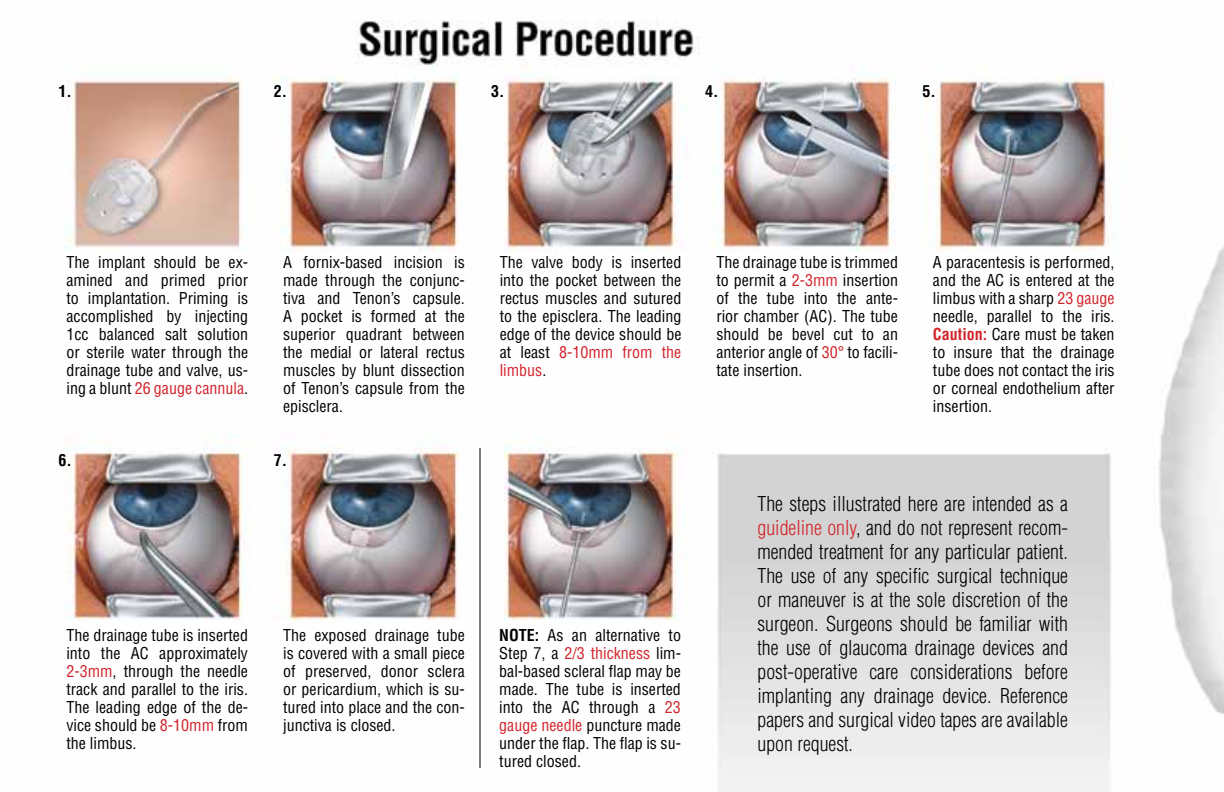
<style>
.page{position:relative;width:1224px;height:792px;background:#fff}
.page>*{position:absolute;margin:0;border:0;box-sizing:border-box;transform-origin:0 0}
.t1{font:300 condensed 20px/24px "Helvetica";color:#000;text-align:justify}
.t2{font:condensed 16px/18px "Helvetica";color:#000;text-align:justify}
.t3{font:700 condensed 16px "Helvetica";color:#000}
.s1{color:#d2232a}
.s2{font-weight:700}
.s3{font-weight:700;color:#d2232a}
</style>
<div class="page">
<img style="left:66px;top:20px;width:1158px;height:772px">
<hr style="left:480px;top:448px;width:1px;height:320px;background:#000">
<p class="t3" style="left:59px;top:81px;width:15px">1.</p>
<p class="t3" style="left:274px;top:81px;width:15px">2.</p>
<p class="t3" style="left:491px;top:81px;width:15px">3.</p>
<p class="t3" style="left:705px;top:81px;width:15px">4.</p>
<p class="t3" style="left:923px;top:81px;width:15px">5.</p>
<p class="t2" style="left:66px;top:253px;width:183px">The implant should be ex&shy;amined and primed prior to implantation. Priming is accomplished by injecting 1cc balanced salt solution or sterile water through the drainage tube and valve, us&shy;ing a blunt <span class="s1">26 gauge cannula</span>.</p>
<p class="t3" style="left:59px;top:451px;width:15px">6.</p>
<p class="t2" style="left:283px;top:253px;width:183px">A fornix-based incision is made through the conjunc&shy;tiva and Tenon’s capsule.<br>A pocket is formed at the superior quadrant between the medial or lateral rectus muscles by blunt dissection of Tenon’s capsule from the episclera.</p>
<p class="t3" style="left:274px;top:451px;width:15px">7.</p>
<p class="t2" style="left:500px;top:253px;width:183px">The valve body is inserted into the pocket between the rectus muscles and sutured to the episclera. The leading edge of the device should be at least <span class="s1">8-10mm from the limbus</span>.</p>
<p class="t2" style="left:66px;top:626px;width:183px">The drainage tube is inserted into the AC approximately <span class="s1">2-3mm</span>, through the needle track and parallel to the iris.<br>The leading edge of the de&shy;vice should be <span class="s1">8-10mm</span> from the limbus.</p>
<p class="t2" style="left:283px;top:626px;width:183px">The exposed drainage tube is covered with a small piece of preserved, donor sclera or pericardium, which is su&shy;tured into place and the con&shy;junctiva is closed.</p>
<p class="t2" style="left:499px;top:626px;width:183px"><span class="s2">NOTE:</span> As an alternative to Step 7, a <span class="s1">2/3 thickness</span> lim&shy;bal-based scleral flap may be made. The tube is inserted into the AC through a <span class="s1">23 gauge needle</span> puncture made under the flap. The flap is su&shy;tured closed.</p>
<p class="t2" style="left:716px;top:253px;width:183px">The drainage tube is trimmed to permit a <span class="s1">2-3mm</span> insertion of the tube into the ante&shy;rior chamber (AC). The tube should be bevel cut to an anterior angle of <span class="s1">30°</span> to facili&shy;tate insertion.</p>
<p class="t2" style="left:933px;top:253px;width:183px">A paracentesis is performed, and the AC is entered at the limbus with a sharp <span class="s1">23 gauge </span>needle, parallel to the iris.<br><span class="s3">Caution:</span> Care must be taken to insure that the drainage tube does not contact the iris or corneal endothelium after insertion.</p>
<p class="t1" style="left:758px;top:492px;width:312px">The steps illustrated here are intended as a <span class="s1">guideline only</span>, and do not represent recom&shy;mended treatment for any particular patient.<br>The use of any specific surgical technique or maneuver is at the sole discretion of the surgeon. Surgeons should be familiar with the use of glaucoma drainage devices and post-operative care considerations before implanting any drainage device. Reference papers and surgical video tapes are available upon request.</p>
</div>
